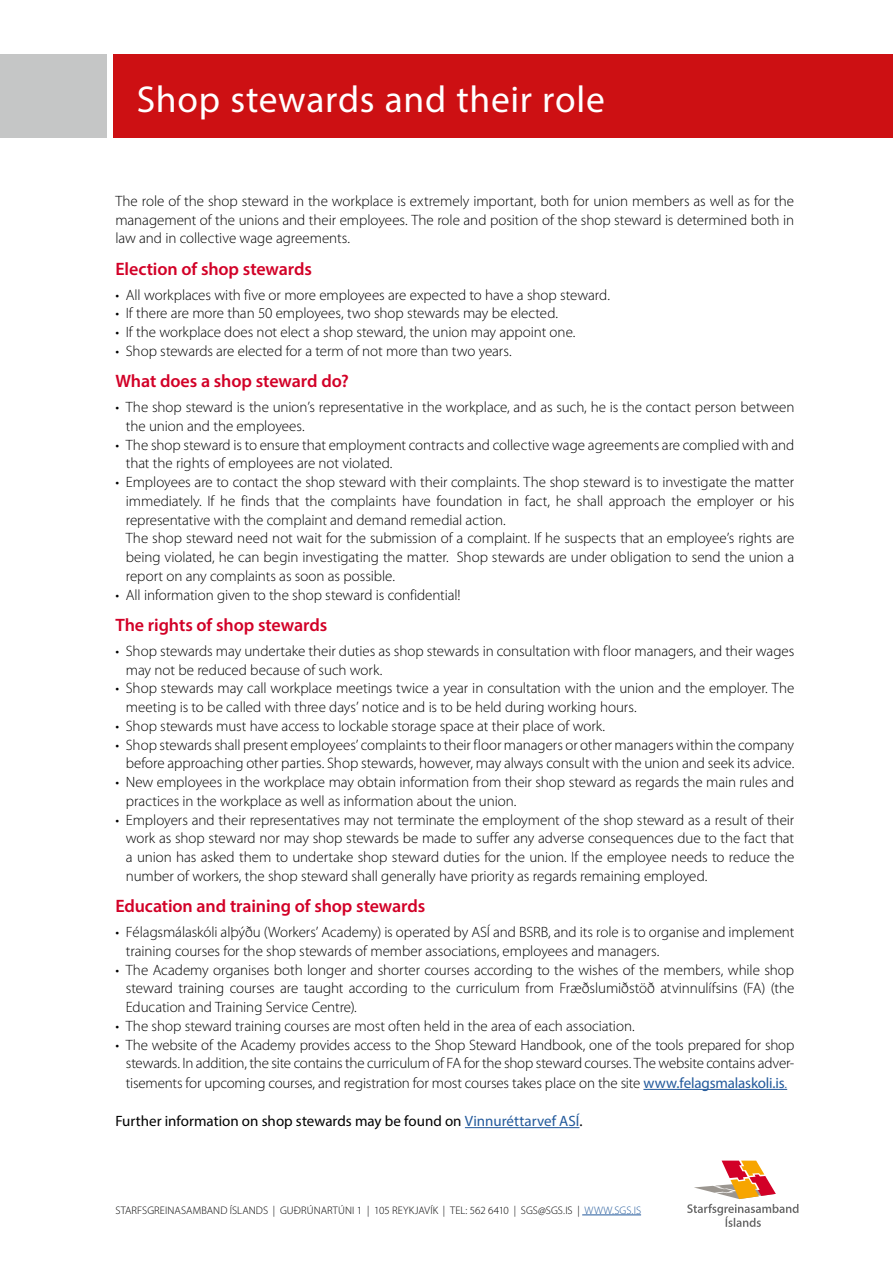
<style>
.page{position:relative;width:893px;height:1263px;background:#fff}
.page>*{position:absolute;margin:0;border:0;box-sizing:border-box;transform-origin:0 0}
.t1{font:37.5px "Myriad Pro";letter-spacing:.015em;color:#fff}
.t2{font:600 18px "Myriad Pro";letter-spacing:-.005em;color:#d20027}
.t3{font:300 15px/18.8px "Myriad Pro";letter-spacing:-.005em;color:#000}
.t4{font:15px "Myriad Pro";color:#000}
.t5{font:300 10.95px "Myriad Pro";letter-spacing:.005em;color:#000}
.s1{font-weight:400;color:#22599b}
.s2{color:#22599b}
</style>
<div class="page">
<div style="left:0;top:54px;width:107px;height:83px;background:#c5c6c6"></div>
<div style="left:114px;top:54px;width:779px;height:83px;background:#cd1013"></div>
<svg style="left:687px;top:1160px;width:111px;height:67px"></svg>
<hr style="left:643px;top:1089px;width:144px;height:1px;background:#22599b">
<hr style="left:465px;top:1127px;width:114px;height:1px;background:#22599b">
<hr style="left:582px;top:1214px;width:59px;height:1px;background:#22599b">
<h1 class="t1" style="left:137px;top:76px;width:469px">Shop stewards and their role</h1>
<p class="t3" style="left:115px;top:191px;width:680px;text-align:justify">The role of the shop steward in the workplace is extremely important, both for union members as well as for the management of the unions and their employees. The role and position of the shop steward is determined both in law and in collective wage agreements.</p>
<p class="t2" style="left:115px;top:257px;width:198px">Election of shop stewards</p>
<p class="t3" style="left:115px;top:285px;width:496px">• All workplaces with five or more employees are expected to have a shop steward.</p>
<p class="t3" style="left:115px;top:304px;width:444px">• If there are more than 50 employees, two shop stewards may be elected.</p>
<p class="t3" style="left:115px;top:322px;width:461px">• If the workplace does not elect a shop steward, the union may appoint one.</p>
<p class="t3" style="left:115px;top:341px;width:398px">• Shop stewards are elected for a term of not more than two years.</p>
<p class="t2" style="left:115px;top:370px;width:235px">What does a shop steward do?</p>
<p class="t3" style="left:126px;top:397px;width:670px;text-indent:-10px">• The shop steward is the union’s representative in the workplace, and as such, he is the contact person between the union and the employees.</p>
<p class="t3" style="left:126px;top:435px;width:670px;text-indent:-10px">• The shop steward is to ensure that employment contracts and collective wage agreements are complied with and that the rights of employees are not violated.</p>
<p class="t3" style="left:126px;top:472px;width:670px;text-indent:-10px">• Employees are to contact the shop steward with their complaints. The shop steward is to investigate the matter immediately. If he finds that the complaints have foundation in fact, he shall approach the employer or his representative with the complaint and demand remedial action.<br>The shop steward need not wait for the submission of a complaint. If he suspects that an employee’s rights are being violated, he can begin investigating the matter. Shop stewards are under obligation to send the union a report on any complaints as soon as possible.</p>
<p class="t3" style="left:115px;top:585px;width:347px">• All information given to the shop steward is confidential!</p>
<p class="t2" style="left:115px;top:614px;width:213px">The rights of shop stewards</p>
<p class="t3" style="left:126px;top:641px;width:670px;text-indent:-10px">• Shop stewards may undertake their duties as shop stewards in consultation with floor managers, and their wages may not be reduced because of such work.</p>
<p class="t3" style="left:126px;top:679px;width:670px;text-indent:-10px">• Shop stewards may call workplace meetings twice a year in consultation with the union and the employer. The meeting is to be called with three days’ notice and is to be held during working hours.</p>
<p class="t3" style="left:115px;top:716px;width:491px">• Shop stewards must have access to lockable storage space at their place of work.</p>
<p class="t3" style="left:115px;top:735px;width:680px;text-align:right">• Shop stewards shall present employees’ complaints to their floor managers or other managers within the company before approaching other parties. Shop stewards, however, may always consult with the union and seek its advice.</p>
<p class="t3" style="left:126px;top:772px;width:670px;text-indent:-10px">• New employees in the workplace may obtain information from their shop steward as regards the main rules and practices in the workplace as well as information about the union.</p>
<p class="t3" style="left:126px;top:810px;width:670px;text-align:justify;text-indent:-10px">• Employers and their representatives may not terminate the employment of the shop steward as a result of their work as shop steward nor may shop stewards be made to suffer any adverse consequences due to the fact that a union has asked them to undertake shop steward duties for the union. If the employee needs to reduce the number of workers, the shop steward shall generally have priority as regards remaining employed.</p>
<p class="t2" style="left:115px;top:895px;width:312px">Education and training of shop stewards</p>
<p class="t3" style="left:126px;top:922px;width:670px;text-indent:-10px">• Félagsmálaskóli alþýðu (Workers’ Academy) is operated by ASÍ and BSRB, and its role is to organise and implement training courses for the shop stewards of member associations, employees and managers.</p>
<p class="t3" style="left:126px;top:960px;width:670px;text-align:justify;text-indent:-10px">• The Academy organises both longer and shorter courses according to the wishes of the members, while shop steward training courses are taught according to the curriculum from Fræðslumiðstöð atvinnulífsins (FA) (the Education and Training Service Centre).</p>
<p class="t3" style="left:115px;top:1016px;width:521px">• The shop steward training courses are most often held in the area of each association.</p>
<p class="t3" style="left:126px;top:1035px;width:670px;line-height:19.2px;text-align:justify;text-indent:-10px">• The website of the Academy provides access to the Shop Steward Handbook, one of the tools prepared for shop stewards. In addition, the site contains the curriculum of FA for the shop steward courses. The website contains adver&shy;tisements for upcoming courses, and registration for most courses takes place on the site <span class="s1">www.felagsmalaskoli.is</span><span class="s2">.</span></p>
<p class="t4" style="left:115px;top:1112px;width:469px">Further information on shop stewards may be found on <span class="s2">Vinnuréttarvef ASÍ</span>.</p>
<p class="t5" style="left:115px;top:1203px;width:527px">STARFSGREINASAMBAND ÍSLANDS | GUÐRÚNARTÚNI 1 | 105 REYKJAVÍK | TEL: 562 6410 | SGS@SGS.IS | <span class="s2">WWW.SGS.IS</span></p>
</div>
